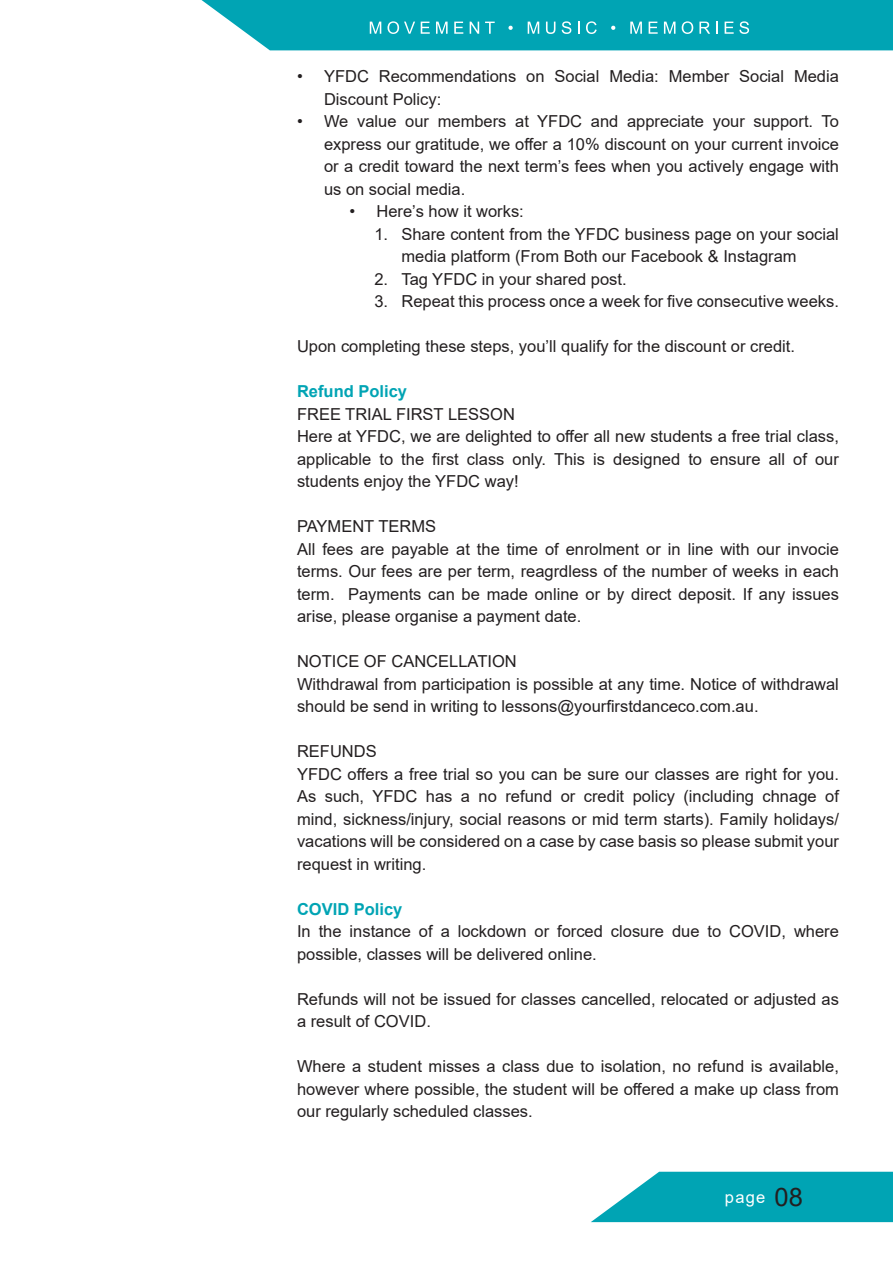
<style>
.page{position:relative;width:893px;height:1263px;background:#fff}
.page>*{position:absolute;margin:0;border:0;box-sizing:border-box;transform-origin:0 0}
.t1{font:25.5px "Arial";color:#231f20}
.t2{font:16.5px/22.5px "Arial";color:#231f20}
.t3{font:700 16.5px "Arial";color:#00a4b4}
.t4{font:16.5px "Arial";color:#fff}
</style>
<div class="page">
<svg style="left:201px;top:0;width:692px;height:50px;background:#15abba"></svg>
<svg style="left:591px;top:1172px;width:302px;height:50px;background:#1caebc"></svg>
<p class="t2" style="left:324px;top:65px;width:516px;text-indent:-27px">• YFDC Recommendations on Social Media: Member Social Media<br>Discount Policy:</p>
<p class="t2" style="left:324px;top:110px;width:516px;text-align:justify;text-indent:-27px">• We value our members at YFDC and appreciate your support. To express our gratitude, we offer a 10% discount on your current invoice or a credit toward the next term’s fees when you actively engage with us on social media.</p>
<p class="t2" style="left:350px;top:200px;width:176px">• Here’s how it works:</p>
<p class="t2" style="left:401px;top:222px;width:439px;text-indent:-27px">1. Share content from the YFDC business page on your social media platform (From Both our Facebook &amp; Instagram</p>
<p class="t2" style="left:374px;top:267px;width:254px">2. Tag YFDC in your shared post.</p>
<p class="t2" style="left:374px;top:290px;width:466px">3. Repeat this process once a week for five consecutive weeks.</p>
<p class="t2" style="left:297px;top:335px;width:499px">Upon completing these steps, you’ll qualify for the discount or credit.</p>
<p class="t3" style="left:297px;top:380px;width:112px">Refund Policy</p>
<p class="t2" style="left:297px;top:402px;width:219px">FREE TRIAL FIRST LESSON</p>
<p class="t2" style="left:297px;top:425px;width:543px;text-align:justify">Here at YFDC, we are delighted to offer all new students a free trial class, applicable to the first class only. This is designed to ensure all of our students enjoy the YFDC way!</p>
<p class="t2" style="left:297px;top:515px;width:141px">PAYMENT TERMS</p>
<p class="t2" style="left:297px;top:537px;width:543px;text-align:justify">All fees are payable at the time of enrolment or in line with our invocie terms. Our fees are per term, reagrdless of the number of weeks in each term. Payments can be made online or by direct deposit. If any issues arise, please organise a payment date.</p>
<p class="t2" style="left:297px;top:650px;width:221px">NOTICE OF CANCELLATION</p>
<p class="t2" style="left:297px;top:672px;width:543px">Withdrawal from participation is possible at any time. Notice of withdrawal should be send in writing to lessons@yourfirstdanceco.com.au.</p>
<p class="t2" style="left:297px;top:740px;width:81px">REFUNDS</p>
<p class="t2" style="left:297px;top:762px;width:543px;text-align:justify">YFDC offers a free trial so you can be sure our classes are right for you.<br>As such, YFDC has a no refund or credit policy (including chnage of mind, sickness/injury, social reasons or mid term starts). Family holidays/ vacations will be considered on a case by case basis so please submit your request in writing.</p>
<p class="t3" style="left:297px;top:897px;width:107px">COVID Policy</p>
<p class="t2" style="left:297px;top:920px;width:543px">In the instance of a lockdown or forced closure due to COVID, where possible, classes will be delivered online.</p>
<p class="t2" style="left:297px;top:987px;width:543px">Refunds will not be issued for classes cancelled, relocated or adjusted as a result of COVID.</p>
<p class="t2" style="left:297px;top:1055px;width:543px;text-align:justify">Where a student misses a class due to isolation, no refund is available, however where possible, the student will be offered a make up class from our regularly scheduled classes.</p>
<p class="t4" style="left:725px;top:1186px;width:42px">page</p>
<p class="t1" style="left:775px;top:1180px;width:30px">08</p>
</div>
